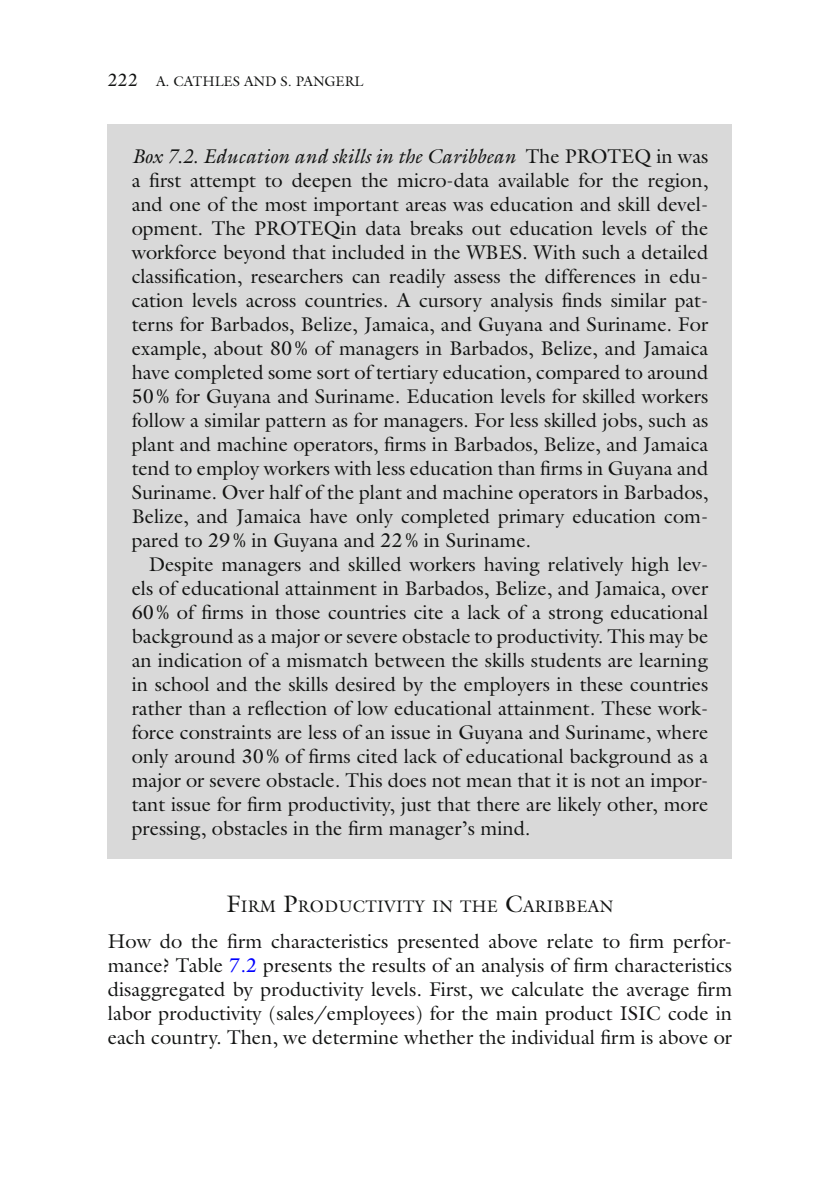
<style>
.page{position:relative;width:840px;height:1191px;background:#fff}
.page>*{position:absolute;margin:0;border:0;box-sizing:border-box;transform-origin:0 0}
.t1{font:20px/24px "Xqqnxh Hgrfqd Ljjlqh Galliard Std";color:#131413;text-align:justify}
.t2{font:italic 20px "Gbxlhy Dsjvmb Mmddpc Galliard Std";color:#131413}
.t3{font:16.8px "Xqqnxh Hgrfqd Ljjlqh Galliard Std";letter-spacing:.015em;color:#131413}
.t4{font:14px "Xqqnxh Hgrfqd Ljjlqh Galliard Std";color:#131413}
.s1{font-size:18px}
.s2{font-family:"Xqqnxh Hgrfqd Ljjlqh Galliard Std";font-style:normal}
.s3{font-size:24px}
.s4{color:#00f}
</style>
<div class="page">
<div style="left:108px;top:125px;width:623px;height:734px;background:#d9d9d9"></div>
<p class="t4" style="left:108px;top:76px;width:257px"><span class="s1">222</span> A. CATHLES AND S. PANGERL</p>
<p class="t2" style="left:132px;top:149px;width:578px">Box 7.2. Education and skills in the Caribbean <span class="s2">The PROTEQ in was</span></p>
<p class="t1" style="left:132px;top:170px;width:578px">a first attempt to deepen the micro-data available for the region, and one of the most important areas was education and skill devel&shy;opment. The PROTEQin data breaks out education levels of the workforce beyond that included in the WBES. With such a detailed classification, researchers can readily assess the differences in edu&shy;cation levels across countries. A cursory analysis finds similar pat&shy;terns for Barbados, Belize, Jamaica, and Guyana and Suriname. For example, about 80 % of managers in Barbados, Belize, and Jamaica have completed some sort of tertiary education, compared to around 50 % for Guyana and Suriname. Education levels for skilled workers follow a similar pattern as for managers. For less skilled jobs, such as plant and machine operators, firms in Barbados, Belize, and Jamaica tend to employ workers with less education than firms in Guyana and Suriname. Over half of the plant and machine operators in Barbados, Belize, and Jamaica have only completed primary education com&shy;pared to 29 % in Guyana and 22 % in Suriname.</p>
<p class="t1" style="left:132px;top:554px;width:578px;text-indent:17px">Despite managers and skilled workers having relatively high lev&shy;els of educational attainment in Barbados, Belize, and Jamaica, over 60 % of firms in those countries cite a lack of a strong educational background as a major or severe obstacle to productivity. This may be an indication of a mismatch between the skills students are learning in school and the skills desired by the employers in these countries rather than a reflection of low educational attainment. These work&shy;force constraints are less of an issue in Guyana and Suriname, where only around 30 % of firms cited lack of educational background as a major or severe obstacle. This does not mean that it is not an impor&shy;tant issue for firm productivity, just that there are likely other, more pressing, obstacles in the firm manager’s mind.</p>
<p class="t3" style="left:227px;top:900px;width:387px"><span class="s3">F</span>IRM <span class="s3">P</span>RODUCTIVITY IN THE <span class="s3">C</span>ARIBBEAN</p>
<p class="t1" style="left:108px;top:931px;width:625px">How do the firm characteristics presented above relate to firm perfor&shy;mance? Table <span class="s4">7.2</span> presents the results of an analysis of firm characteristics disaggregated by productivity levels. First, we calculate the average firm labor productivity (sales/employees) for the main product ISIC code in each country. Then, we determine whether the individual firm is above or</p>
</div>
